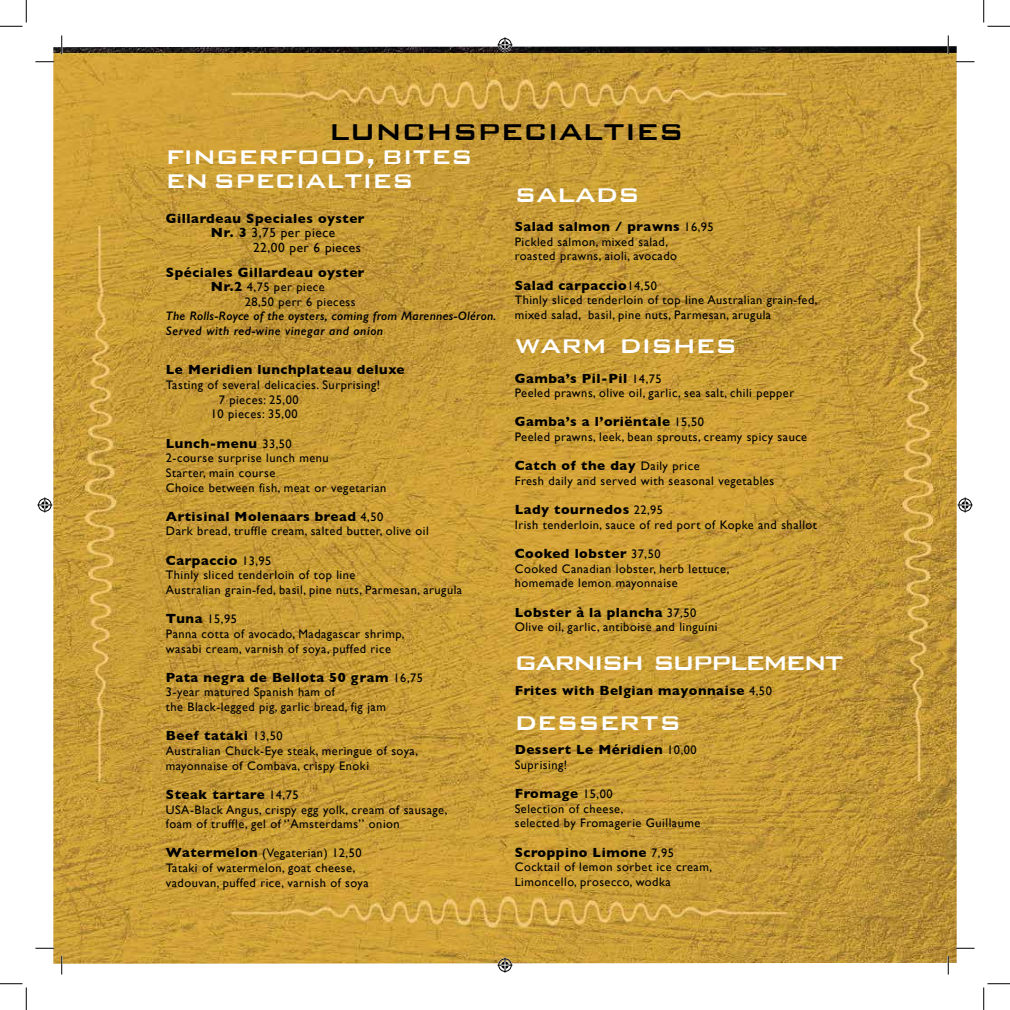
<style>
.page{position:relative;width:1010px;height:1010px;background:#fff}
.page>*{position:absolute;margin:0;border:0;box-sizing:border-box;transform-origin:0 0}
.t1{font:500 37.25px "Bank Gothic";color:#000}
.t2{font:500 32.25px/24.4px "Bank Gothic";color:#fff}
.t3{font:500 32.25px "Bank Gothic";letter-spacing:-.06em;color:#fff}
.t4{font:700 13.5px "Gill Sans";letter-spacing:.04em;color:#000}
.t5{font:13.25px/14.6px "Gill Sans";letter-spacing:.04em;color:#000}
.t6{font:12.38px/14.6px "Gill Sans";letter-spacing:.04em;color:#000}
.t7{font:italic 600 12.38px/14.6px "Gill Sans";letter-spacing:.02em;color:#000}
.s1{font-weight:700;font-size:13.5px}
.s2{font-weight:400;font-size:12.38px}
</style>
<div class="page">
<img style="left:53px;top:46px;width:903px;height:917px">
<svg style="left:35px;top:61px;width:19px;height:1px"></svg>
<svg style="left:955px;top:61px;width:19px;height:1px"></svg>
<svg style="left:35px;top:947px;width:19px;height:1px"></svg>
<svg style="left:955px;top:947px;width:19px;height:1px"></svg>
<svg style="left:61px;top:35px;width:1px;height:19px"></svg>
<svg style="left:61px;top:955px;width:1px;height:19px"></svg>
<svg style="left:947px;top:35px;width:1px;height:19px"></svg>
<svg style="left:947px;top:955px;width:1px;height:19px"></svg>
<svg style="left:0;top:0;width:27px;height:27px"></svg>
<svg style="left:0;top:983px;width:27px;height:26px"></svg>
<svg style="left:983px;top:0;width:26px;height:27px"></svg>
<svg style="left:983px;top:983px;width:26px;height:26px"></svg>
<svg style="left:497px;top:37px;width:15px;height:15px"></svg>
<svg style="left:497px;top:957px;width:15px;height:15px"></svg>
<svg style="left:37px;top:497px;width:15px;height:15px"></svg>
<svg style="left:957px;top:497px;width:15px;height:15px"></svg>
<h1 class="t1" style="left:329px;top:101px;width:356px">lunchspecialties</h1>
<h2 class="t2" style="left:166px;top:140px;width:308px">fingerfood, bites en specialties</h2>
<p class="t4" style="left:166px;top:207px;width:200px">Gillardeau Speciales oyster</p>
<p class="t5" style="left:253px;top:225px;width:109px;text-indent:-42px"><span class="s1">Nr. 3</span> 3,75 per piece<br>22,00 per 6 pieces</p>
<p class="t4" style="left:166px;top:261px;width:200px">Spéciales Gillardeau oyster</p>
<p class="t6" style="left:244px;top:279px;width:112px;text-indent:-34px"><span class="s1">Nr.2</span> 4,75 per piece<br>28,50 perr 6 piecess</p>
<p class="t7" style="left:166px;top:309px;width:332px">The Rolls-Royce of the oysters, coming from Marennes-Oléron.<br>Served with red-wine vinegar and onion</p>
<p class="t4" style="left:166px;top:359px;width:240px">Le Meridien lunchplateau deluxe</p>
<p class="t6" style="left:166px;top:377px;width:216px">Tasting of several delicacies. Surprising!</p>
<p class="t6" style="left:219px;top:392px;width:81px">7 pieces: 25,00</p>
<p class="t6" style="left:211px;top:406px;width:88px">10 pieces: 35,00</p>
<p class="t4" style="left:166px;top:432px;width:127px">Lunch-menu <span class="s2">33,50</span></p>
<p class="t6" style="left:166px;top:450px;width:222px">2-course surprise lunch menu<br>Starter, main course<br>Choice between fish, meat or vegetarian</p>
<p class="t4" style="left:166px;top:505px;width:219px">Artisinal Molenaars bread <span class="s2">4,50</span></p>
<p class="t6" style="left:166px;top:523px;width:264px">Dark bread, truffle cream, salted butter, olive oil</p>
<p class="t4" style="left:166px;top:549px;width:107px">Carpaccio <span class="s2">13,95</span></p>
<p class="t6" style="left:166px;top:567px;width:298px">Thinly sliced tenderloin of top line<br>Australian grain-fed, basil, pine nuts, Parmesan, arugula</p>
<p class="t6" style="left:166px;top:611px;width:240px"><span class="s1">Tuna</span> 15,95<br>Panna cotta of avocado, Madagascar shrimp, wasabi cream, varnish of soya, puffed rice</p>
<p class="t4" style="left:166px;top:666px;width:258px">Pata negra de Bellota 50 gram <span class="s2">16,75</span></p>
<p class="t6" style="left:166px;top:684px;width:221px">3-year matured Spanish ham of<br>the Black-legged pig, garlic bread, fig jam</p>
<p class="t4" style="left:166px;top:724px;width:118px">Beef tataki <span class="s2">13,50</span></p>
<p class="t6" style="left:166px;top:743px;width:254px">Australian Chuck-Eye steak, meringue of soya, mayonnaise of Combava, crispy Enoki</p>
<p class="t4" style="left:166px;top:783px;width:134px">Steak tartare <span class="s2">14,75</span></p>
<p class="t6" style="left:166px;top:801px;width:283px">USA-Black Angus, crispy egg yolk, cream of sausage, foam of truffle, gel of ‘’Amsterdams’’ onion</p>
<p class="t6" style="left:166px;top:845px;width:204px"><span class="s1">Watermelon</span> (Vegaterian) 12,50<br>Tataki of watermelon, goat cheese, vadouvan, puffed rice, varnish of soya</p>
<h2 class="t2" style="left:514px;top:178px;width:126px">salads</h2>
<p class="t4" style="left:514px;top:216px;width:200px">Salad salmon / prawns <span class="s2">16,95</span></p>
<p class="t6" style="left:514px;top:234px;width:164px">Pickled salmon, mixed salad, roasted prawns, aioli, avocado</p>
<p class="t4" style="left:514px;top:274px;width:144px">Salad carpaccio<span class="s2">14,50</span></p>
<p class="t6" style="left:514px;top:292px;width:304px">Thinly sliced tenderloin of top line Australian grain-fed, mixed salad, basil, pine nuts, Parmesan, arugula</p>
<h2 class="t2" style="left:514px;top:329px;width:224px">warm dishes</h2>
<p class="t4" style="left:514px;top:367px;width:148px">Gamba’s Pil-Pil <span class="s2">14,75</span></p>
<p class="t6" style="left:514px;top:385px;width:281px">Peeled prawns, olive oil, garlic, sea salt, chili pepper</p>
<p class="t4" style="left:514px;top:411px;width:191px">Gamba’s a l’oriëntale <span class="s2">15,50</span></p>
<p class="t6" style="left:514px;top:429px;width:294px">Peeled prawns, leek, bean sprouts, creamy spicy sauce</p>
<p class="t4" style="left:514px;top:455px;width:186px">Catch of the day <span class="s2">Daily price</span></p>
<p class="t6" style="left:514px;top:473px;width:261px">Fresh daily and served with seasonal vegetables</p>
<p class="t4" style="left:514px;top:499px;width:150px">Lady tournedos <span class="s2">22,95</span></p>
<p class="t6" style="left:514px;top:517px;width:304px">Irish tenderloin, sauce of red port of Kopke and shallot</p>
<p class="t4" style="left:514px;top:542px;width:147px">Cooked lobster <span class="s2">37,50</span></p>
<p class="t6" style="left:514px;top:561px;width:216px">Cooked Canadian lobster, herb lettuce, homemade lemon mayonnaise</p>
<p class="t4" style="left:514px;top:601px;width:183px">Lobster à la plancha <span class="s2">37,50</span></p>
<p class="t6" style="left:514px;top:619px;width:204px">Olive oil, garlic, antiboise and linguini</p>
<h2 class="t3" style="left:514px;top:636px;width:330px">garnish supplement</h2>
<p class="t4" style="left:514px;top:679px;width:258px">Frites with Belgian mayonnaise <span class="s2">4,50</span></p>
<h2 class="t2" style="left:514px;top:705px;width:167px">desserts</h2>
<p class="t4" style="left:514px;top:738px;width:183px">Dessert Le Méridien <span class="s2">10,00</span></p>
<p class="t6" style="left:514px;top:757px;width:54px">Suprising!</p>
<p class="t4" style="left:514px;top:782px;width:99px">Fromage <span class="s2">15,00</span></p>
<p class="t6" style="left:514px;top:800px;width:187px">Selection of cheese,<br>selected by Fromagerie Guillaume</p>
<p class="t4" style="left:514px;top:841px;width:161px">Scroppino Limone <span class="s2">7,95</span></p>
<p class="t6" style="left:514px;top:859px;width:199px">Cocktail of lemon sorbet ice cream,<br>Limoncello, prosecco, wodka</p>
</div>
